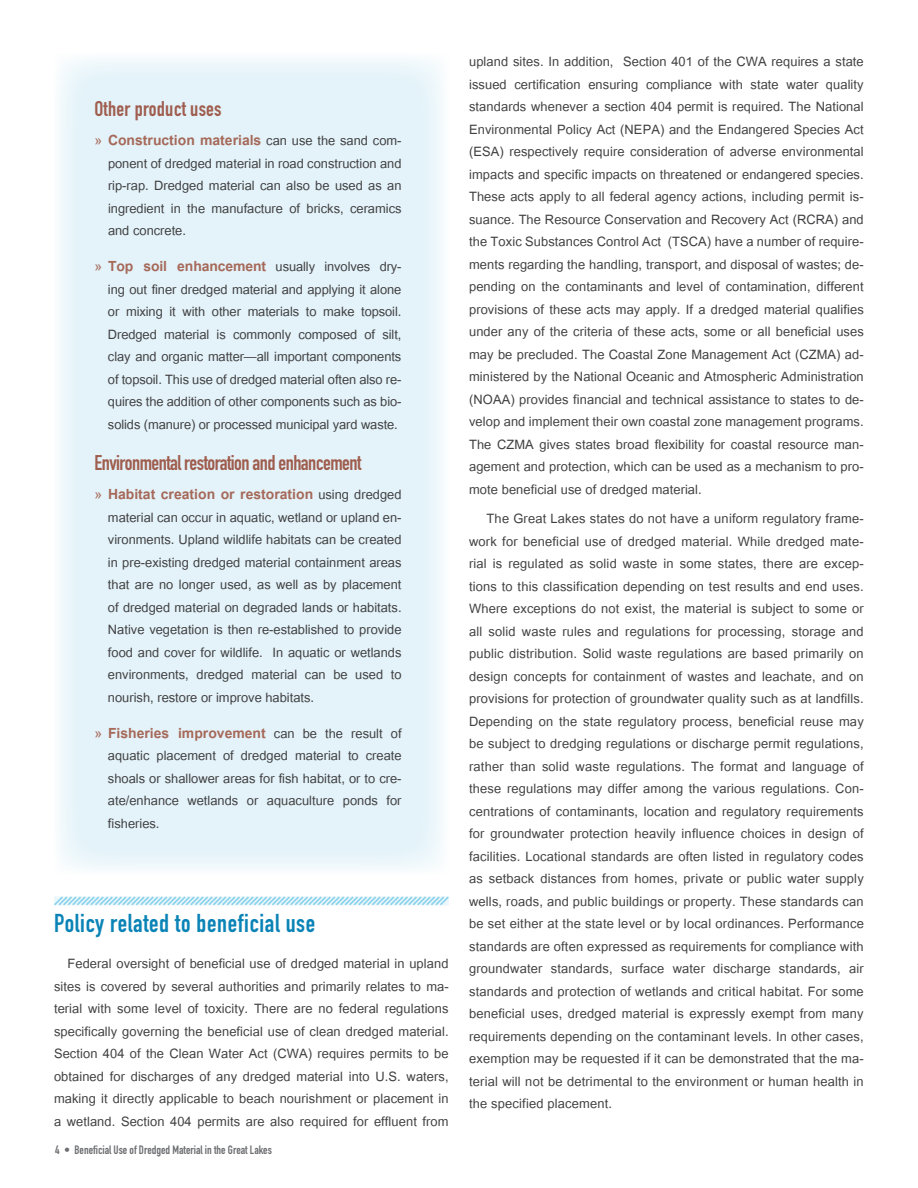
<style>
.page{position:relative;width:918px;height:1188px;background:#fff}
.page>*{position:absolute;margin:0;border:0;box-sizing:border-box;transform-origin:0 0}
.t1{font:25.5px "DIN Engschrift Alternate";letter-spacing:.025em;color:#0a83b6}
.t2{font:21px "DIN Engschrift Alternate";letter-spacing:-.025em;color:#9f5d4e}
.t3{font:21px "DIN Engschrift Alternate";letter-spacing:.01em;color:#9f5d4e}
.t4{font:700 19.5px "Utsaah";color:#a6695a}
.t5{font:18px/22.5px "Utsaah";color:#414042;text-align:justify}
.t6{font:12px "DIN Engschrift Alternate";color:#6d6e71}
.s1{font-weight:400}
.s2{font-weight:400;font-size:18px;color:#414042}
.s3{font-size:19.5px;color:#a6695a}
.s4{font-weight:700;font-size:19.5px;color:#a6695a}
</style>
<div class="page">
<div style="left:54px;top:53px;width:395px;height:822px;background:#e3f3f9"></div>
<svg style="left:54px;top:896px;width:395px;height:10px;background:#c6e8f4"></svg>
<p class="t3" style="left:94px;top:97px;width:129px">Other product uses</p>
<p class="t4" style="left:95px;top:131px;width:309px"><span class="s1">»</span> Construction materials <span class="s2">can use the sand com-</span></p>
<p class="t5" style="left:108px;top:154px;width:295px">ponent of dredged material in road construction and rip-rap. Dredged material can also be used as an ingredient in the manufacture of bricks, ceramics and concrete.</p>
<p class="t5" style="left:108px;top:257px;width:295px;text-indent:-13px"><span class="s3">»</span> <span class="s4">Top soil enhancement</span> usually involves dry&shy;ing out finer dredged material and applying it alone or mixing it with other materials to make topsoil.<br>Dredged material is commonly composed of silt, clay and organic matter—all important components of topsoil. This use of dredged material often also re&shy;quires the addition of other components such as bio&shy;solids (manure) or processed municipal yard waste.</p>
<p class="t2" style="left:94px;top:451px;width:268px">Environmental restoration and enhancement</p>
<p class="t4" style="left:95px;top:485px;width:309px"><span class="s1">»</span> Habitat creation or restoration <span class="s2">using dredged</span></p>
<p class="t5" style="left:108px;top:508px;width:295px">material can occur in aquatic, wetland or upland en&shy;vironments. Upland wildlife habitats can be created in pre-existing dredged material containment areas that are no longer used, as well as by placement of dredged material on degraded lands or habitats.<br>Native vegetation is then re-established to provide food and cover for wildlife. In aquatic or wetlands environments, dredged material can be used to nourish, restore or improve habitats.</p>
<p class="t4" style="left:95px;top:724px;width:309px"><span class="s1">»</span> Fisheries improvement <span class="s2">can be the result of</span></p>
<p class="t5" style="left:108px;top:746px;width:295px">aquatic placement of dredged material to create shoals or shallower areas for fish habitat, or to cre&shy;ate/enhance wetlands or aquaculture ponds for fisheries.</p>
<p class="t1" style="left:54px;top:909px;width:263px">Policy related to beneficial use</p>
<p class="t5" style="left:54px;top:954px;width:396px;text-indent:14px">Federal oversight of beneficial use of dredged material in upland sites is covered by several authorities and primarily relates to ma&shy;terial with some level of toxicity. There are no federal regulations specifically governing the beneficial use of clean dredged material.<br>Section 404 of the Clean Water Act (CWA) requires permits to be obtained for discharges of any dredged material into U.S. waters, making it directly applicable to beach nourishment or placement in a wetland. Section 404 permits are also required for effluent from</p>
<p class="t6" style="left:55px;top:1143px;width:218px">4 • Beneficial Use of Dredged Material in the Great Lakes</p>
<p class="t5" style="left:469px;top:52px;width:396px">upland sites. In addition, Section 401 of the CWA requires a state issued certification ensuring compliance with state water quality standards whenever a section 404 permit is required. The National Environmental Policy Act (NEPA) and the Endangered Species Act (ESA) respectively require consideration of adverse environmental impacts and specific impacts on threatened or endangered species.<br>These acts apply to all federal agency actions, including permit is&shy;suance. The Resource Conservation and Recovery Act (RCRA) and the Toxic Substances Control Act (TSCA) have a number of require&shy;ments regarding the handling, transport, and disposal of wastes; de&shy;pending on the contaminants and level of contamination, different provisions of these acts may apply. If a dredged material qualifies under any of the criteria of these acts, some or all beneficial uses may be precluded. The Coastal Zone Management Act (CZMA) ad&shy;ministered by the National Oceanic and Atmospheric Administration (NOAA) provides financial and technical assistance to states to de&shy;velop and implement their own coastal zone management programs.<br>The CZMA gives states broad flexibility for coastal resource man&shy;agement and protection, which can be used as a mechanism to pro&shy;mote beneficial use of dredged material.</p>
<p class="t5" style="left:469px;top:509px;width:396px;text-indent:17px">The Great Lakes states do not have a uniform regulatory frame&shy;work for beneficial use of dredged material. While dredged mate&shy;rial is regulated as solid waste in some states, there are excep&shy;tions to this classification depending on test results and end uses.<br>Where exceptions do not exist, the material is subject to some or all solid waste rules and regulations for processing, storage and public distribution. Solid waste regulations are based primarily on design concepts for containment of wastes and leachate, and on provisions for protection of groundwater quality such as at landfills.<br>Depending on the state regulatory process, beneficial reuse may be subject to dredging regulations or discharge permit regulations, rather than solid waste regulations. The format and language of these regulations may differ among the various regulations. Con&shy;centrations of contaminants, location and regulatory requirements for groundwater protection heavily influence choices in design of facilities. Locational standards are often listed in regulatory codes as setback distances from homes, private or public water supply wells, roads, and public buildings or property. These standards can be set either at the state level or by local ordinances. Performance standards are often expressed as requirements for compliance with groundwater standards, surface water discharge standards, air standards and protection of wetlands and critical habitat. For some beneficial uses, dredged material is expressly exempt from many requirements depending on the contaminant levels. In other cases, exemption may be requested if it can be demonstrated that the ma&shy;terial will not be detrimental to the environment or human health in the specified placement.</p>
</div>
